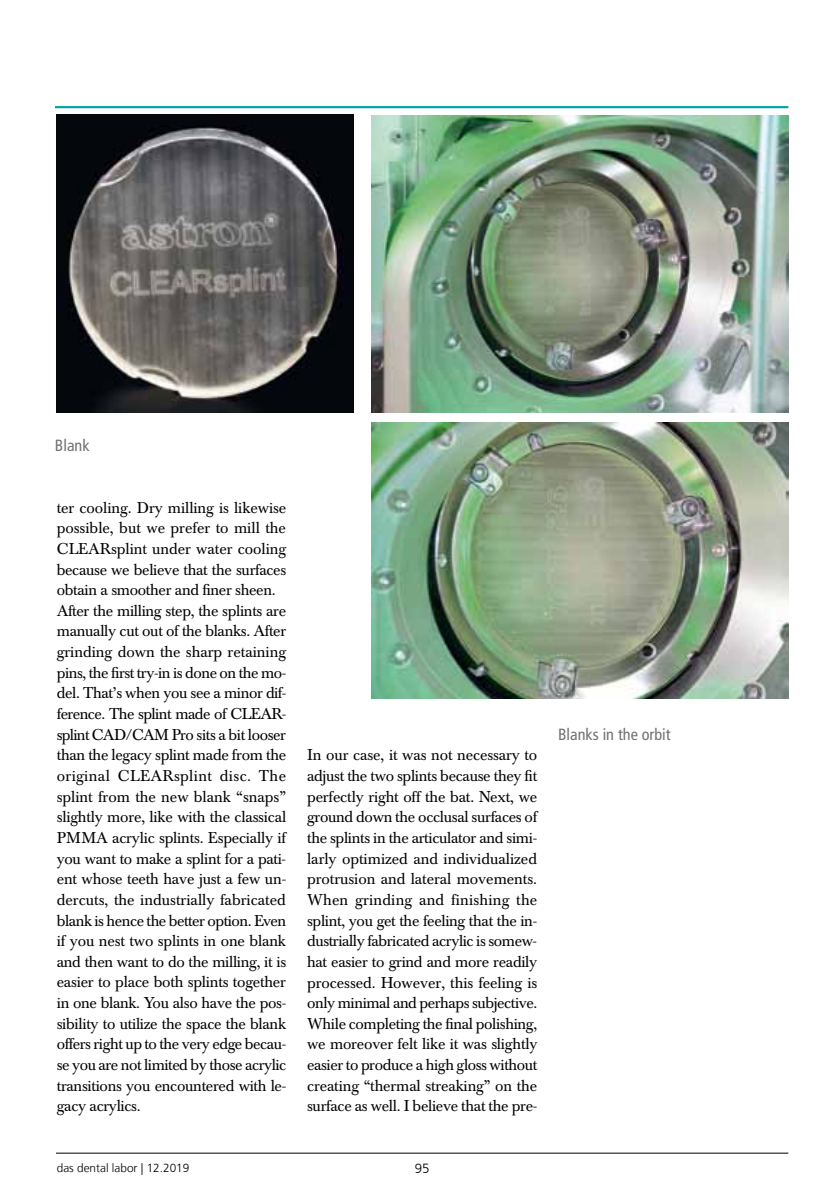
<style>
.page{position:relative;width:840px;height:1191px;background:#fff}
.page>*{position:absolute;margin:0;border:0;box-sizing:border-box;transform-origin:0 0}
.t1{font:condensed 16.2px "Frutiger LT Std";color:#707172}
.t2{font:15.4px/20.6px "Baskerville BE";letter-spacing:-.02em;color:#000}
.t3{font:300 13.2px "Frutiger LT Com";color:#000}
.t4{font:300 11.8px "Frutiger LT Com";color:#000}
</style>
<div class="page">
<hr style="left:56px;top:1152px;width:731px;height:1px;background:#000">
<img style="left:56px;top:115px;width:297px;height:297px">
<img style="left:372px;top:116px;width:415px;height:296px">
<img style="left:372px;top:423px;width:415px;height:275px">
<hr style="left:55px;top:106px;width:732px;height:2px;background:#00a6a3">
<p class="t1" style="left:55px;top:435px;width:36px">Blank</p>
<p class="t2" style="left:57px;top:497px;width:231px">ter cooling. Dry milling is likewise possible, but we prefer to mill the CLEARsplint under water cooling because we believe that the surfaces obtain a smoother and finer sheen.<br>After the milling step, the splints are manually cut out of the blanks. After grinding down the sharp retaining pins, the first try-in is done on the mo&shy;del. That’s when you see a minor dif&shy;ference. The splint made of CLEAR&shy;splint CAD/CAM Pro sits a bit looser than the legacy splint made from the original CLEARsplint disc. The splint from the new blank “snaps” slightly more, like with the classical PMMA acrylic splints. Especially if you want to make a splint for a pati&shy;ent whose teeth have just a few un&shy;dercuts, the industrially fabricated blank is hence the better option. Even if you nest two splints in one blank and then want to do the milling, it is easier to place both splints together in one blank. You also have the pos&shy;sibility to utilize the space the blank offers right up to the very edge becau&shy;se you are not limited by those acrylic transitions you encountered with le&shy;gacy acrylics.</p>
<p class="t2" style="left:307px;top:745px;width:232px;text-align:justify">In our case, it was not necessary to adjust the two splints because they fit perfectly right off the bat. Next, we ground down the occlusal surfaces of the splints in the articulator and simi&shy;larly optimized and individualized protrusion and lateral movements.<br>When grinding and finishing the splint, you get the feeling that the in&shy;dustrially fabricated acrylic is somew&shy;hat easier to grind and more readily processed. However, this feeling is only minimal and perhaps subjective.<br>While completing the final polishing, we moreover felt like it was slightly easier to produce a high gloss without creating “thermal streaking” on the surface as well. I believe that the pre-</p>
<p class="t4" style="left:57px;top:1160px;width:134px">das dental labor | 12.2019</p>
<p class="t3" style="left:414px;top:1160px;width:16px">95</p>
<p class="t1" style="left:558px;top:724px;width:114px">Blanks in the orbit</p>
</div>
